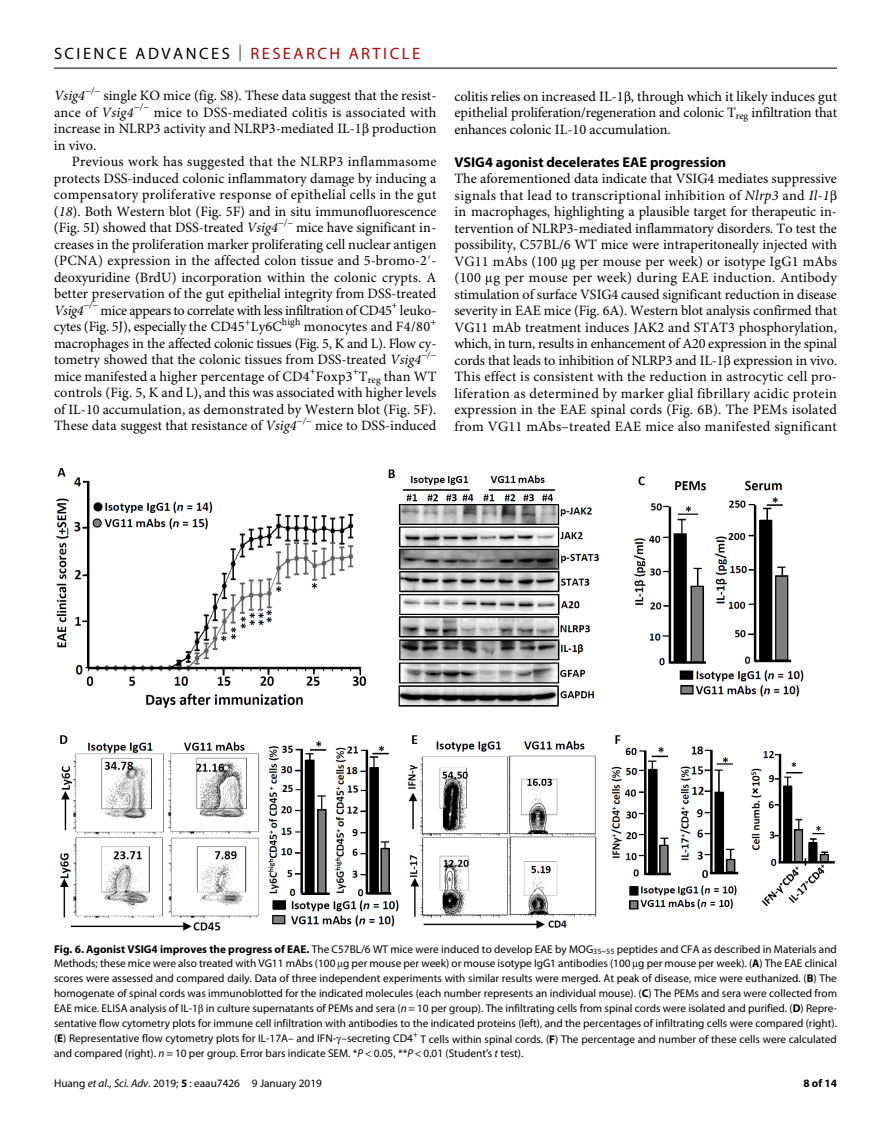
<style>
.page{position:relative;width:891px;height:1134px;background:#fff}
.page>*{position:absolute;margin:0;border:0;box-sizing:border-box;transform-origin:0 0}
.t1{font:16.5px "Myriad Pro";letter-spacing:.15em;color:#000}
.t2{font:14.25px/16.5px "Minion Pro";color:#000;text-align:justify}
.t3{font:700 14.25px "Myriad Pro";color:#000}
.t4{font:11.25px/15px "Myriad Pro";color:#000;text-align:justify}
.t5{font:700 11.25px "Myriad Pro";color:#000}
.s1{font-weight:300}
.s2{color:#b10508}
.s3{font-style:italic}
.s4{font-family:"STIX General"}
.s5{font-weight:700}
</style>
<div class="page">
<hr style="left:54px;top:68px;width:783px;height:1px;background:#000">
<img style="left:56px;top:468px;width:779px;height:463px">
<p class="t1" style="left:54px;top:40px;width:368px">SCIENCE ADVANCES <span class="s1">|</span> <span class="s2">RESEARCH ARTICLE</span></p>
<p class="t2" style="left:54px;top:89px;width:384px"><span class="s3">Vsig4</span><sup>−/−</sup> single KO mice (fig. S8). These data suggest that the resist&shy;ance of <span class="s3">Vsig4</span><sup>−/−</sup> mice to DSS-mediated colitis is associated with increase in NLRP3 activity and NLRP3-mediated IL-1 production in vivo.</p>
<p class="t2" style="left:54px;top:155px;width:384px;text-indent:18px">Previous work has suggested that the NLRP3 inflammasome protects DSS-induced colonic inflammatory damage by inducing a compensatory proliferative response of epithelial cells in the gut (<span class="s3">18</span>). Both Western blot (Fig. 5F) and in situ immunofluorescence (Fig. 5I) showed that DSS-treated <span class="s3">Vsig4</span><sup>−/−</sup> mice have significant in&shy;creases in the proliferation marker proliferating cell nuclear antigen (PCNA) expression in the affected colon tissue and 5-bromo-2<span class="s4">′</span>- deoxyuridine (BrdU) incorporation within the colonic crypts. A better preservation of the gut epithelial integrity from DSS-treated <span class="s3">Vsig4</span><sup>−/−</sup> mice appears to correlate with less infiltration of CD45<sup>+</sup> leuko&shy;cytes (Fig. 5J), especially the CD45<sup>+</sup>Ly6C<sup>high</sup> monocytes and F4/80<sup>+ </sup>macrophages in the affected colonic tissues (Fig. 5, K and L). Flow cy&shy;tometry showed that the colonic tissues from DSS-treated <span class="s3">Vsig4</span><sup>−/− </sup>mice manifested a higher percentage of CD4<sup>+</sup>Foxp3<sup>+</sup>T<sub>reg</sub> than WT controls (Fig. 5, K and L), and this was associated with higher levels of IL-10 accumulation, as demonstrated by Western blot (Fig. 5F).<br>These data suggest that resistance of <span class="s3">Vsig4</span><sup>−/−</sup> mice to DSS-induced</p>
<p class="t2" style="left:454px;top:89px;width:384px">colitis relies on increased IL-1 , through which it likely induces gut epithelial proliferation/regeneration and colonic T<sub>reg</sub> infiltration that enhances colonic IL-10 accumulation.</p>
<p class="t3" style="left:455px;top:150px;width:273px">VSIG4 agonist decelerates EAE progression</p>
<p class="t2" style="left:455px;top:172px;width:384px;text-align:left">The aforementioned data indicate that VSIG4 mediates suppressive signals that lead to transcriptional inhibition of <span class="s3">Nlrp3</span> and <span class="s3">Il-1 </span>in macrophages, highlighting a plausible target for therapeutic in&shy;tervention of NLRP3-mediated inflammatory disorders. To test the possibility, C57BL/6 WT mice were intraperitoneally injected with VG11 mAbs (100 g per mouse per week) or isotype IgG1 mAbs (100 g per mouse per week) during EAE induction. Antibody stimulation of surface VSIG4 caused significant reduction in disease severity in EAE mice (Fig. 6A). Western blot analysis confirmed that VG11 mAb treatment induces JAK2 and STAT3 phosphorylation, which, in turn, results in enhancement of A20 expression in the spinal cords that leads to inhibition of NLRP3 and IL-1 expression in vivo.<br>This effect is consistent with the reduction in astrocytic cell pro&shy;liferation as determined by marker glial fibrillary acidic protein expression in the EAE spinal cords (Fig. 6B). The PEMs isolated from VG11 mAbs–treated EAE mice also manifested significant</p>
<p class="t4" style="left:54px;top:941px;width:785px"><span class="s5">Fig. 6. Agonist VSIG4 improves the progress of EAE.</span> The C57BL/6 WT mice were induced to develop EAE by MOG<sub>35~55</sub> peptides and CFA as described in Materials and Methods; these mice were also treated with VG11 mAbs (100 g per mouse per week) or mouse isotype IgG1 antibodies (100 g per mouse per week). (<span class="s5">A</span>) The EAE clinical scores were assessed and compared daily. Data of three independent experiments with similar results were merged. At peak of disease, mice were euthanized. (<span class="s5">B</span>) The homogenate of spinal cords was immunoblotted for the indicated molecules (each number represents an individual mouse). (<span class="s5">C</span>) The PEMs and sera were collected from EAE mice. ELISA analysis of IL-1 in culture supernatants of PEMs and sera (<span class="s3">n</span> = 10 per group). The infiltrating cells from spinal cords were isolated and purified. (<span class="s5">D</span>) Repre&shy;sentative flow cytometry plots for immune cell infiltration with antibodies to the indicated proteins (left), and the percentages of infiltrating cells were compared (right). (<span class="s5">E</span>) Representative flow cytometry plots for IL-17A– and IFN- –secreting CD4<sup>+</sup> T cells within spinal cords. (<span class="s5">F</span>) The percentage and number of these cells were calculated and compared (right). <span class="s3">n</span> = 10 per group. Error bars indicate SEM. *<span class="s3">P</span> &lt; 0.05, **<span class="s3">P</span> &lt; 0.01 (Student’s <span class="s3">t</span> test).</p>
<p class="t4" style="left:54px;top:1076px;width:269px">Huang <span class="s3">et al</span>., <span class="s3">Sci. Adv.</span> 2019; <span class="s5">5</span> : eaau7426 9 January 2019</p>
<p class="t5" style="left:803px;top:1074px;width:35px">8 of 14</p>
</div>
